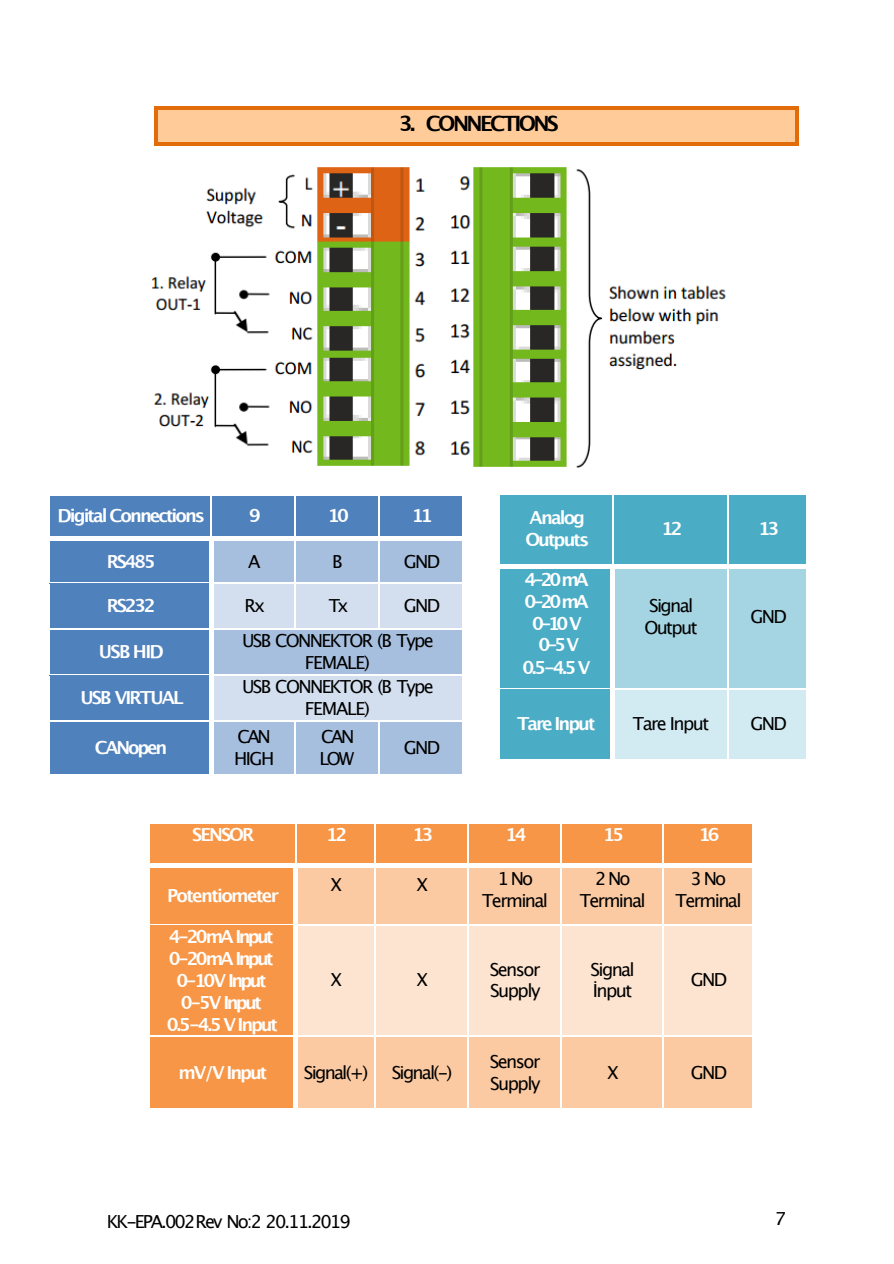
<style>
.page{position:relative;width:894px;height:1264px;background:#fff}
.page>*{position:absolute;margin:0;border:0;box-sizing:border-box;transform-origin:0 0}
.t1{font:700 21px "Lucida Grande";letter-spacing:-.125em;color:#000}
.t2{font:18px/21.9px "Lucida Grande";letter-spacing:-.09em;color:#000}
.t3{font:700 18px/22px "Lucida Grande";letter-spacing:-.115em;color:#fff}
.t4{font:700 18px/21.9px "Lucida Grande";letter-spacing:-.15em;color:#fff;text-align:center}
.t5{font:700 18px "Lucida Grande";letter-spacing:-.09em;color:#fff}
</style>
<div class="page">
<div style="left:158px;top:110px;width:637px;height:32px;background:#fc9"></div>
<svg style="left:155px;top:106px;width:3px;height:4px"></svg>
<hr style="left:158px;top:106px;width:637px;height:4px;background:#e36c0a">
<svg style="left:795px;top:106px;width:4px;height:4px"></svg>
<hr style="left:158px;top:142px;width:637px;height:3px;background:#e36c0a">
<svg style="left:795px;top:142px;width:4px;height:3px"></svg>
<hr style="left:155px;top:110px;width:3px;height:32px;background:#e36c0a">
<hr style="left:795px;top:110px;width:4px;height:32px;background:#e36c0a">
<div style="left:499px;top:494px;width:113px;height:70px;background:#4bacc6"></div>
<div style="left:613px;top:494px;width:115px;height:70px;background:#4bacc6"></div>
<div style="left:729px;top:494px;width:77px;height:70px;background:#4bacc6"></div>
<div style="left:499px;top:568px;width:112px;height:120px;background:#4bacc6"></div>
<div style="left:613px;top:568px;width:115px;height:120px;background:#a5d5e2"></div>
<div style="left:729px;top:568px;width:77px;height:120px;background:#a5d5e2"></div>
<div style="left:610px;top:568px;width:5px;height:120px;background:#fff"></div>
<div style="left:499px;top:689px;width:112px;height:70px;background:#4bacc6"></div>
<div style="left:613px;top:689px;width:115px;height:70px;background:#d2eaf1"></div>
<div style="left:729px;top:689px;width:77px;height:70px;background:#d2eaf1"></div>
<div style="left:610px;top:689px;width:5px;height:70px;background:#fff"></div>
<div style="left:50px;top:496px;width:161px;height:40px;background:#4f81bd"></div>
<div style="left:212px;top:496px;width:82px;height:40px;background:#4f81bd"></div>
<div style="left:296px;top:496px;width:82px;height:40px;background:#4f81bd"></div>
<div style="left:380px;top:496px;width:82px;height:40px;background:#4f81bd"></div>
<div style="left:50px;top:540px;width:159px;height:42px;background:#4f81bd"></div>
<div style="left:212px;top:540px;width:82px;height:42px;background:#a7bfde"></div>
<div style="left:296px;top:540px;width:82px;height:42px;background:#a7bfde"></div>
<div style="left:380px;top:540px;width:82px;height:42px;background:#a7bfde"></div>
<hr style="left:209px;top:540px;width:4px;height:42px;background:#fff">
<div style="left:50px;top:584px;width:159px;height:44px;background:#4f81bd"></div>
<div style="left:212px;top:584px;width:83px;height:44px;background:#d3dfee"></div>
<div style="left:296px;top:584px;width:82px;height:44px;background:#d3dfee"></div>
<div style="left:379px;top:584px;width:83px;height:44px;background:#d3dfee"></div>
<hr style="left:49px;top:583px;width:160px;height:1px;background:#4f81bd">
<hr style="left:209px;top:584px;width:4px;height:44px;background:#fff">
<hr style="left:294px;top:584px;width:2px;height:44px;background:#fff">
<div style="left:50px;top:629px;width:159px;height:45px;background:#4f81bd"></div>
<div style="left:212px;top:629px;width:250px;height:45px;background:#a7bfde"></div>
<hr style="left:209px;top:629px;width:4px;height:45px;background:#fff">
<div style="left:50px;top:675px;width:159px;height:45px;background:#4f81bd"></div>
<div style="left:212px;top:675px;width:250px;height:45px;background:#d3dfee"></div>
<hr style="left:49px;top:675px;width:160px;height:1px;background:#4f81bd">
<hr style="left:209px;top:675px;width:4px;height:45px;background:#fff">
<div style="left:50px;top:722px;width:159px;height:52px;background:#4f81bd"></div>
<div style="left:212px;top:722px;width:82px;height:52px;background:#a7bfde"></div>
<div style="left:296px;top:722px;width:82px;height:52px;background:#a7bfde"></div>
<div style="left:380px;top:722px;width:82px;height:52px;background:#a7bfde"></div>
<hr style="left:209px;top:722px;width:4px;height:52px;background:#fff">
<div style="left:150px;top:823px;width:145px;height:40px;background:#f79646"></div>
<div style="left:296px;top:823px;width:78px;height:40px;background:#f79646"></div>
<div style="left:376px;top:823px;width:91px;height:40px;background:#f79646"></div>
<div style="left:469px;top:823px;width:91px;height:40px;background:#f79646"></div>
<div style="left:562px;top:823px;width:100px;height:40px;background:#f79646"></div>
<div style="left:664px;top:823px;width:88px;height:40px;background:#f79646"></div>
<div style="left:150px;top:867px;width:143px;height:57px;background:#f79646"></div>
<div style="left:296px;top:867px;width:78px;height:57px;background:#fbcaa2"></div>
<div style="left:376px;top:867px;width:91px;height:57px;background:#fbcaa2"></div>
<div style="left:469px;top:867px;width:91px;height:57px;background:#fbcaa2"></div>
<div style="left:562px;top:867px;width:100px;height:57px;background:#fbcaa2"></div>
<div style="left:664px;top:867px;width:88px;height:57px;background:#fbcaa2"></div>
<div style="left:293px;top:867px;width:5px;height:57px;background:#fff"></div>
<div style="left:150px;top:925px;width:143px;height:110px;background:#f79646"></div>
<div style="left:296px;top:925px;width:79px;height:110px;background:#fde4d0"></div>
<div style="left:376px;top:925px;width:91px;height:110px;background:#fde4d0"></div>
<div style="left:469px;top:925px;width:92px;height:110px;background:#fde4d0"></div>
<div style="left:562px;top:925px;width:101px;height:110px;background:#fde4d0"></div>
<div style="left:664px;top:925px;width:88px;height:110px;background:#fde4d0"></div>
<div style="left:293px;top:925px;width:5px;height:110px;background:#fff"></div>
<div style="left:150px;top:1036px;width:143px;height:72px;background:#f79646"></div>
<div style="left:296px;top:1036px;width:78px;height:72px;background:#fbcaa2"></div>
<div style="left:376px;top:1036px;width:91px;height:72px;background:#fbcaa2"></div>
<div style="left:469px;top:1036px;width:91px;height:72px;background:#fbcaa2"></div>
<div style="left:562px;top:1036px;width:100px;height:72px;background:#fbcaa2"></div>
<div style="left:664px;top:1036px;width:88px;height:72px;background:#fbcaa2"></div>
<div style="left:293px;top:1036px;width:5px;height:72px;background:#fff"></div>
<img style="left:151px;top:167px;width:575px;height:301px">
<p class="t1" style="left:399px;top:115px;width:162px">3. CONNECTIONS</p>
<p class="t3" style="left:57px;top:506px;width:149px">Digital Connections</p>
<p class="t3" style="left:249px;top:506px;width:13px">9</p>
<p class="t3" style="left:328px;top:506px;width:23px">10</p>
<p class="t3" style="left:412px;top:506px;width:23px">11</p>
<p class="t3" style="left:107px;top:551px;width:50px">RS485</p>
<p class="t2" style="left:248px;top:551px;width:14px">A</p>
<p class="t2" style="left:332px;top:551px;width:12px">B</p>
<p class="t2" style="left:404px;top:551px;width:38px">GND</p>
<p class="t3" style="left:107px;top:596px;width:50px">RS232</p>
<p class="t2" style="left:244px;top:596px;width:22px">Rx</p>
<p class="t2" style="left:329px;top:596px;width:21px">Tx</p>
<p class="t2" style="left:404px;top:596px;width:38px">GND</p>
<p class="t3" style="left:99px;top:641px;width:66px">USB HID</p>
<p class="t2" style="left:242px;top:631px;width:193px;text-align:center">USB CONNEKTOR (B Type<br>FEMALE)</p>
<p class="t3" style="left:80px;top:688px;width:105px">USB VIRTUAL</p>
<p class="t2" style="left:242px;top:677px;width:193px;text-align:center">USB CONNEKTOR (B Type<br>FEMALE)</p>
<p class="t3" style="left:95px;top:738px;width:74px">CANopen</p>
<p class="t2" style="left:234px;top:727px;width:42px">CAN<br>HIGH</p>
<p class="t2" style="left:319px;top:727px;width:37px">CAN<br>LOW</p>
<p class="t2" style="left:404px;top:738px;width:38px">GND</p>
<p class="t3" style="left:525px;top:508px;width:65px">Analog<br>Outputs</p>
<p class="t3" style="left:661px;top:519px;width:23px">12</p>
<p class="t3" style="left:758px;top:519px;width:23px">13</p>
<p class="t3" style="left:522px;top:569px;width:69px;text-align:center">4-20 mA<br>0-20 mA<br>0-10 V<br>0-5 V<br>0.5-4.5 V</p>
<p class="t2" style="left:644px;top:596px;width:55px">Signal<br>Output</p>
<p class="t2" style="left:750px;top:607px;width:38px">GND</p>
<p class="t3" style="left:517px;top:714px;width:80px">Tare Input</p>
<p class="t2" style="left:633px;top:714px;width:78px">Tare Input</p>
<p class="t2" style="left:750px;top:714px;width:38px">GND</p>
<p class="t3" style="left:192px;top:824px;width:64px">SENSOR</p>
<p class="t3" style="left:326px;top:824px;width:23px">12</p>
<p class="t3" style="left:412px;top:824px;width:23px">13</p>
<p class="t3" style="left:505px;top:824px;width:23px">14</p>
<p class="t3" style="left:603px;top:824px;width:23px">15</p>
<p class="t3" style="left:699px;top:824px;width:23px">16</p>
<p class="t5" style="left:167px;top:887px;width:113px">Potentiometer</p>
<p class="t4" style="left:167px;top:926px;width:112px">4-20mA Input<br>0-20mA Input<br>0-10V Input<br>0-5V Input<br>0.5-4.5 V Input</p>
<p class="t2" style="left:331px;top:874px;width:13px">X</p>
<p class="t2" style="left:417px;top:874px;width:13px">X</p>
<p class="t2" style="left:482px;top:868px;width:67px;text-align:center">1No<br>Terminal</p>
<p class="t2" style="left:580px;top:868px;width:67px;text-align:center">2No<br>Terminal</p>
<p class="t2" style="left:675px;top:868px;width:67px;text-align:center">3No<br>Terminal</p>
<p class="t2" style="left:331px;top:970px;width:13px">X</p>
<p class="t2" style="left:417px;top:970px;width:13px">X</p>
<p class="t2" style="left:490px;top:959px;width:52px">Sensor<br>Supply</p>
<p class="t2" style="left:590px;top:959px;width:46px">Signal<br>İnput</p>
<p class="t2" style="left:691px;top:970px;width:38px">GND</p>
<p class="t3" style="left:178px;top:1062px;width:90px">mV/V Input</p>
<p class="t2" style="left:304px;top:1062px;width:66px">Signal(+)</p>
<p class="t2" style="left:392px;top:1062px;width:62px">Signal(-)</p>
<p class="t2" style="left:490px;top:1051px;width:52px">Sensor<br>Supply</p>
<p class="t2" style="left:607px;top:1062px;width:13px">X</p>
<p class="t2" style="left:691px;top:1062px;width:38px">GND</p>
<p class="t2" style="left:107px;top:1211px;width:246px">KK-EPA.002Rev No:2 20.11.2019</p>
<p class="t2" style="left:775px;top:1208px;width:13px">7</p>
</div>
